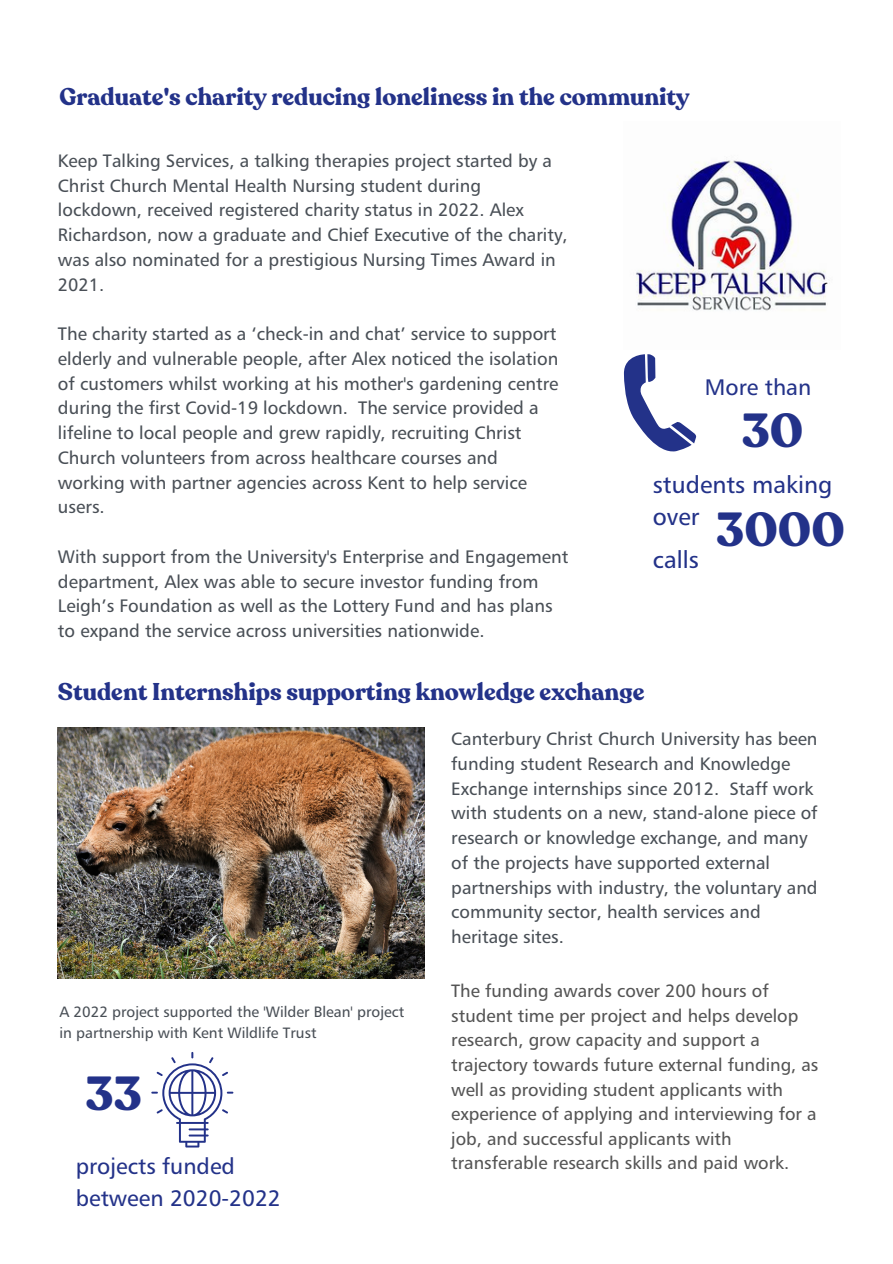
<style>
.page{position:relative;width:893px;height:1264px;background:#fff}
.page>*{position:absolute;margin:0;border:0;box-sizing:border-box;transform-origin:0 0}
.t1{font:700 47.25px "Recoleta";color:#233289}
.t2{font:700 24px "Recoleta";color:#233289}
.t3{font:24px/32.5px "Humanist 777 BT Roman B";color:#233289}
.t4{font:22.5px/31.5px "Humanist 777 BT Roman B";color:#233289}
.t5{font:18.15px/24.8px "Humanist 777 BT Roman B";color:#494f56}
.t6{font:18px/24.8px "Humanist 777 BT Roman B";color:#494f56}
.t7{font:17.85px/24.6px "Humanist 777 BT Roman B";color:#545454}
.t8{font:15px/20.2px "Humanist 777 BT Roman B";color:#494f56}
.s1{font-family:"Recoleta";font-weight:700;font-size:47.25px}
</style>
<div class="page">
<svg style="left:151px;top:1052px;width:82px;height:95px"></svg>
<img style="left:58px;top:728px;width:366px;height:250px">
<img style="left:636px;top:160px;width:192px;height:151px">
<svg style="left:623px;top:354px;width:73px;height:98px"></svg>
<h2 class="t2" style="left:59px;top:81px;width:631px">Graduate's charity reducing loneliness in the community</h2>
<p class="t6" style="left:58px;top:148px;width:511px">Keep Talking Services, a talking therapies project started by a Christ Church Mental Health Nursing student during lockdown, received registered charity status in 2022. Alex Richardson, now a graduate and Chief Executive of the charity, was also nominated for a prestigious Nursing Times Award in 2021.</p>
<p class="t5" style="left:58px;top:321px;width:502px">The charity started as a ‘check-in and chat’ service to support elderly and vulnerable people, after Alex noticed the isolation of customers whilst working at his mother's gardening centre during the first Covid-19 lockdown. The service provided a lifeline to local people and grew rapidly, recruiting Christ Church volunteers from across healthcare courses and working with partner agencies across Kent to help service users.</p>
<p class="t5" style="left:58px;top:543px;width:512px">With support from the University's Enterprise and Engagement department, Alex was able to secure investor funding from Leigh’s Foundation as well as the Lottery Fund and has plans to expand the service across universities nationwide.</p>
<p class="t4" style="left:704px;top:371px;width:108px">More than</p>
<h1 class="t1" style="left:741px;top:399px;width:63px">30</h1>
<h2 class="t3" style="left:652px;top:467px;width:193px">students making over <span class="s1">3000</span></h2>
<h2 class="t3" style="left:652px;top:542px;width:47px">calls</h2>
<h2 class="t2" style="left:58px;top:676px;width:588px">Student Internships supporting knowledge exchange</h2>
<p class="t8" style="left:59px;top:1001px;width:346px">A 2022 project supported the 'Wilder Blean' project in partnership with Kent Wildlife Trust</p>
<h1 class="t1" style="left:86px;top:1062px;width:58px">33</h1>
<p class="t4" style="left:76px;top:1150px;width:207px">projects funded between 2020-2022</p>
<p class="t6" style="left:451px;top:726px;width:368px">Canterbury Christ Church University has been funding student Research and Knowledge Exchange internships since 2012. Staff work with students on a new, stand-alone piece of research or knowledge exchange, and many of the projects have supported external partnerships with industry, the voluntary and community sector, health services and heritage sites.</p>
<p class="t7" style="left:451px;top:978px;width:369px">The funding awards cover 200 hours of student time per project and helps develop research, grow capacity and support a trajectory towards future external funding, as well as providing student applicants with experience of applying and interviewing for a job, and successful applicants with transferable research skills and paid work.</p>
</div>
